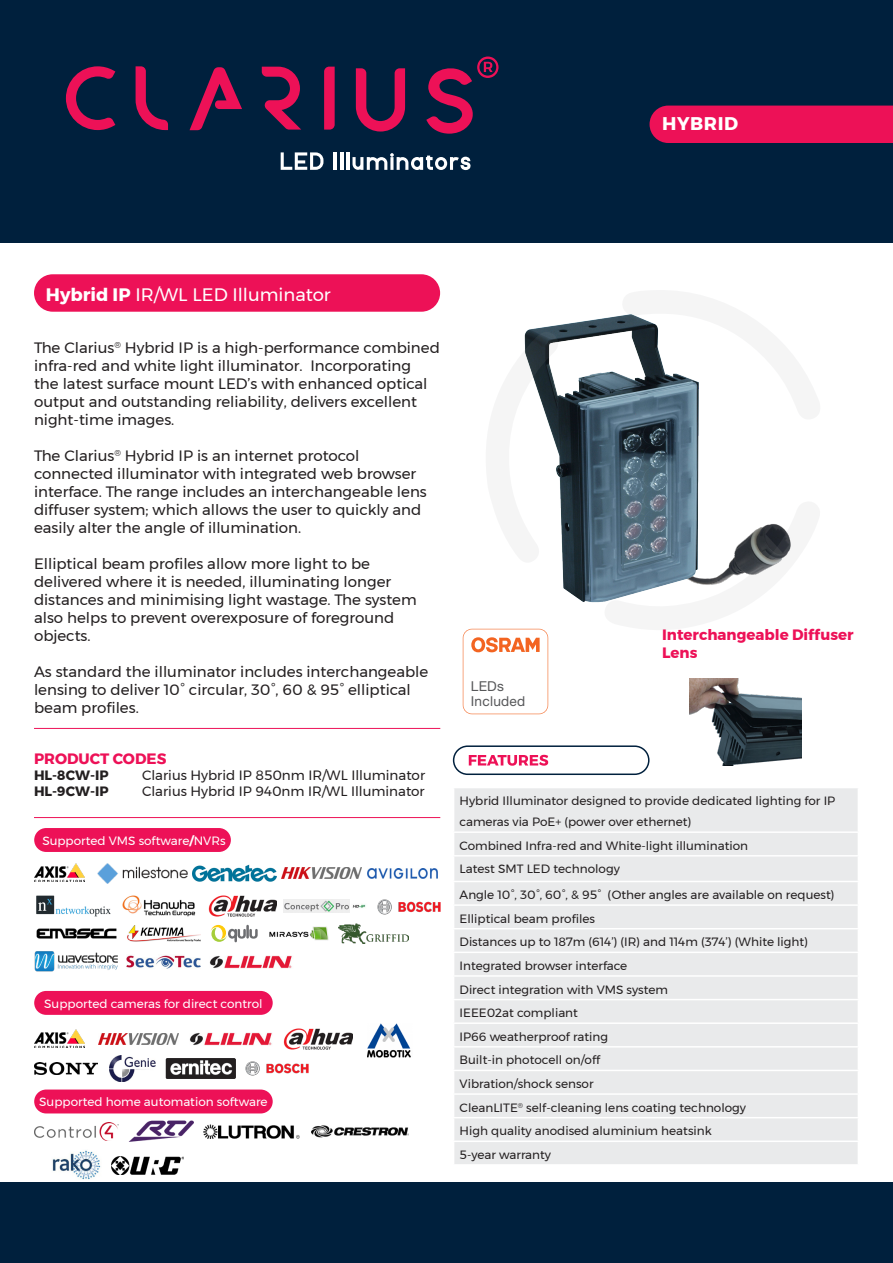
<style>
.page{position:relative;width:893px;height:1263px;background:#fff}
.page>*{position:absolute;margin:0;border:0;box-sizing:border-box;transform-origin:0 0}
.t1{font:700 18.3px "Montserrat";letter-spacing:.03em;color:#fff}
.t2{font:18px "Montserrat";color:#fff}
.t3{font:15px/18px "Montserrat";color:#231f20}
.t4{font:700 15px/18px "Montserrat";color:#ed1157}
.t5{font:13.65px/15px "Helvetica Neue LT Pro";letter-spacing:.02em;color:#57585a}
.t6{font:13.5px "Montserrat";color:#231f20}
.t7{font:700 13.5px "Montserrat";color:#231f20}
.t8{font:12px/21px "Montserrat";color:#231f20}
.t9{font:12px "Montserrat";color:#fff}
.s1{font-weight:700}
</style>
<div class="page">
<div style="left:454px;top:788px;width:404px;height:376px;background:#e9eaeb"></div>
<hr style="left:453px;top:831px;width:406px;height:2px;background:#fff">
<hr style="left:453px;top:855px;width:406px;height:1px;background:#fff">
<hr style="left:453px;top:881px;width:406px;height:1px;background:#fff">
<hr style="left:453px;top:904px;width:406px;height:2px;background:#fff">
<hr style="left:453px;top:928px;width:406px;height:1px;background:#fff">
<hr style="left:453px;top:951px;width:406px;height:2px;background:#fff">
<hr style="left:453px;top:975px;width:406px;height:2px;background:#fff">
<hr style="left:453px;top:999px;width:406px;height:1px;background:#fff">
<hr style="left:453px;top:1022px;width:406px;height:2px;background:#fff">
<hr style="left:453px;top:1046px;width:406px;height:1px;background:#fff">
<hr style="left:453px;top:1070px;width:406px;height:1px;background:#fff">
<hr style="left:453px;top:1093px;width:406px;height:2px;background:#fff">
<hr style="left:453px;top:1117px;width:406px;height:1px;background:#fff">
<hr style="left:453px;top:1140px;width:406px;height:2px;background:#fff">
<svg style="left:463px;top:629px;width:85px;height:85px"></svg>
<img style="left:527px;top:315px;width:172px;height:288px">
<img style="left:690px;top:678px;width:111px;height:88px">
<div style="left:0;top:0;width:893px;height:242px;background:#00203d"></div>
<div style="left:649px;top:106px;width:244px;height:37px;background:#ed1157"></div>
<svg style="left:603px;top:494px;width:188px;height:109px"></svg>
<svg style="left:524px;top:331px;width:35px;height:233px"></svg>
<svg style="left:622px;top:314px;width:77px;height:107px"></svg>
<div style="left:34px;top:274px;width:406px;height:38px;background:#ed1157;border-radius:19px"></div>
<hr style="left:34px;top:728px;width:406px;height:1px;background:#ed1157">
<hr style="left:34px;top:817px;width:406px;height:1px;background:#ed1157">
<svg style="left:469px;top:755px;width:79px;height:11px"></svg>
<div style="left:453px;top:745px;width:196px;height:30px;border:2px solid #00203d;border-radius:14px"></div>
<div style="left:0;top:1182px;width:893px;height:81px;background:#00203d"></div>
<svg style="left:281px;top:152px;width:42px;height:18px"></svg>
<hr style="left:334px;top:152px;width:3px;height:18px;background:#fff">
<hr style="left:340px;top:152px;width:3px;height:18px;background:#fff">
<hr style="left:346px;top:152px;width:3px;height:18px;background:#fff">
<svg style="left:352px;top:153px;width:119px;height:17px"></svg>
<svg style="left:66px;top:66px;width:49px;height:64px"></svg>
<svg style="left:136px;top:66px;width:32px;height:64px"></svg>
<svg style="left:262px;top:67px;width:39px;height:63px"></svg>
<svg style="left:356px;top:68px;width:49px;height:64px"></svg>
<svg style="left:324px;top:67px;width:11px;height:63px"></svg>
<svg style="left:426px;top:57px;width:72px;height:77px"></svg>
<svg style="left:190px;top:67px;width:52px;height:63px"></svg>
<img style="left:339px;top:923px;width:70px;height:20px">
<img style="left:127px;top:926px;width:74px;height:15px">
<img style="left:36px;top:928px;width:81px;height:11px">
<img style="left:34px;top:864px;width:51px;height:18px">
<img style="left:34px;top:1029px;width:51px;height:18px">
<img style="left:269px;top:926px;width:60px;height:14px">
<img style="left:193px;top:864px;width:83px;height:18px">
<img style="left:98px;top:863px;width:89px;height:21px">
<img style="left:127px;top:955px;width:74px;height:14px">
<img style="left:377px;top:900px;width:63px;height:15px">
<img style="left:35px;top:951px;width:83px;height:20px">
<img style="left:36px;top:895px;width:75px;height:22px">
<svg style="left:211px;top:925px;width:47px;height:17px"></svg>
<img style="left:352px;top:904px;width:14px;height:4px">
<img style="left:284px;top:900px;width:66px;height:12px">
<img style="left:281px;top:868px;width:81px;height:10px">
<img style="left:99px;top:1034px;width:80px;height:10px">
<div style="left:34px;top:828px;width:197px;height:24px;background:#ed1157;border-radius:12px"></div>
<div style="left:34px;top:991px;width:239px;height:24px;background:#ed1157;border-radius:12px"></div>
<div style="left:34px;top:1089px;width:239px;height:24px;background:#ed1157;border-radius:12px"></div>
<img style="left:312px;top:1125px;width:97px;height:13px">
<img style="left:128px;top:1120px;width:66px;height:22px">
<img style="left:34px;top:1122px;width:85px;height:18px">
<img style="left:203px;top:1124px;width:97px;height:15px">
<img style="left:52px;top:1150px;width:49px;height:29px">
<img style="left:111px;top:1157px;width:72px;height:17px">
<img style="left:208px;top:895px;width:69px;height:22px">
<img style="left:284px;top:1028px;width:69px;height:22px">
<img style="left:367px;top:869px;width:71px;height:9px">
<img style="left:122px;top:895px;width:74px;height:22px">
<img style="left:210px;top:955px;width:82px;height:14px">
<img style="left:189px;top:1032px;width:83px;height:14px">
<img style="left:367px;top:1023px;width:44px;height:35px">
<img style="left:34px;top:1063px;width:64px;height:11px">
<img style="left:109px;top:1056px;width:47px;height:25px">
<img style="left:165px;top:1058px;width:71px;height:21px">
<img style="left:245px;top:1061px;width:63px;height:15px">
<p class="t1" style="left:662px;top:108px;width:77px">HYBRID</p>
<p class="t2" style="left:46px;top:280px;width:286px"><span class="s1">Hybrid IP</span> IR/WL LED Illuminator</p>
<p class="t3" style="left:34px;top:338px;width:407px">The Clarius<sup>®</sup> Hybrid IP is a high-performance combined infra-red and white light illuminator. Incorporating<br>the latest surface mount LED’s with enhanced optical output and outstanding reliability, delivers excellent night-time images.</p>
<p class="t3" style="left:34px;top:446px;width:394px">The Clarius<sup>®</sup> Hybrid IP is an internet protocol connected illuminator with integrated web browser interface. The range includes an interchangeable lens diffuser system; which allows the user to quickly and easily alter the angle of illumination.</p>
<p class="t3" style="left:34px;top:554px;width:384px">Elliptical beam profiles allow more light to be delivered where it is needed, illuminating longer distances and minimising light wastage. The system also helps to prevent overexposure of foreground objects.</p>
<p class="t3" style="left:34px;top:662px;width:396px">As standard the illuminator includes interchangeable lensing to deliver 10° circular, 30°, 60 &amp; 95° elliptical beam profiles.</p>
<p class="t4" style="left:34px;top:750px;width:134px">PRODUCT CODES</p>
<p class="t7" style="left:34px;top:765px;width:76px">HL-8CW-IP</p>
<p class="t6" style="left:142px;top:765px;width:285px">Clarius Hybrid IP 850nm IR/WL Illuminator</p>
<p class="t7" style="left:34px;top:781px;width:76px">HL-9CW-IP</p>
<p class="t6" style="left:142px;top:781px;width:284px">Clarius Hybrid IP 940nm IR/WL Illuminator</p>
<p class="t9" style="left:42px;top:831px;width:185px">Supported VMS software<span class="s1">/</span>NVRs</p>
<p class="t9" style="left:44px;top:994px;width:220px">Supported cameras for direct control</p>
<p class="t9" style="left:39px;top:1092px;width:230px">Supported home automation software</p>
<p class="t5" style="left:471px;top:678px;width:56px">LEDs<br>Included</p>
<p class="t4" style="left:662px;top:626px;width:193px">Interchangeable Diffuser<br>Lens</p>
<p class="t8" style="left:460px;top:790px;width:377px">Hybrid Illuminator designed to provide dedicated lighting for IP cameras via PoE+ (power over ethernet)</p>
<p class="t8" style="left:460px;top:835px;width:290px">Combined Infra-red and White-light illumination</p>
<p class="t8" style="left:460px;top:858px;width:162px">Latest SMT LED technology</p>
<p class="t8" style="left:460px;top:884px;width:376px">Angle 10°, 30°, 60°, &amp; 95° (Other angles are available on request)</p>
<p class="t8" style="left:460px;top:908px;width:137px">Elliptical beam profiles</p>
<p class="t8" style="left:460px;top:931px;width:350px">Distances up to 187m (614’) (IR) and 114m (374’) (White light)</p>
<p class="t8" style="left:460px;top:955px;width:169px">Integrated browser interface</p>
<p class="t8" style="left:460px;top:979px;width:210px">Direct integration with VMS system</p>
<p class="t8" style="left:460px;top:1002px;width:120px">IEEE02at compliant</p>
<p class="t8" style="left:460px;top:1026px;width:150px">IP66 weatherproof rating</p>
<p class="t8" style="left:460px;top:1049px;width:142px">Built-in photocell on/off</p>
<p class="t8" style="left:460px;top:1073px;width:135px">Vibration/shock sensor</p>
<p class="t8" style="left:460px;top:1097px;width:288px">CleanLITE<sup>®</sup> self-cleaning lens coating technology</p>
<p class="t8" style="left:460px;top:1120px;width:254px">High quality anodised aluminium heatsink</p>
<p class="t8" style="left:460px;top:1144px;width:93px">5-year warranty</p>
</div>
